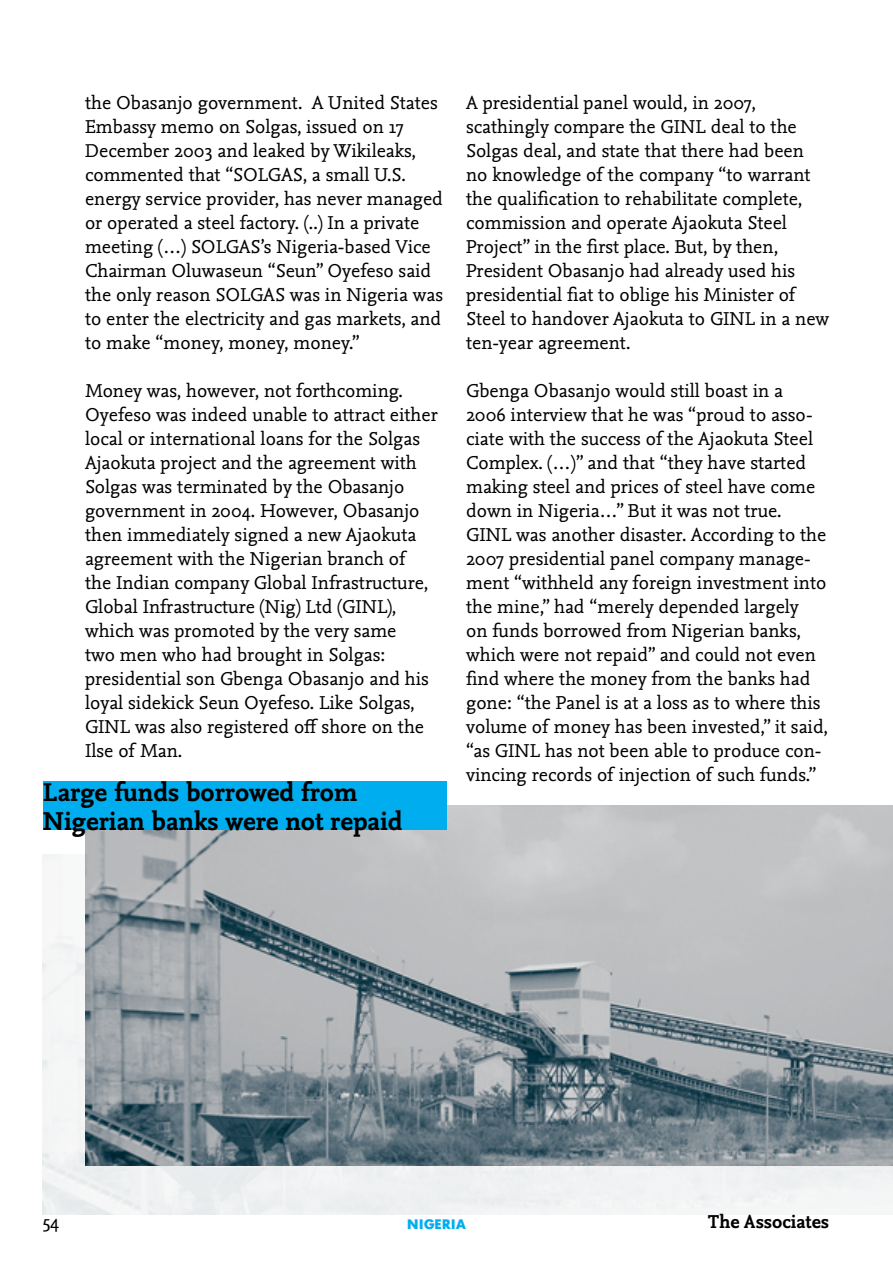
<style>
.page{position:relative;width:893px;height:1263px;background:#fff}
.page>*{position:absolute;margin:0;border:0;box-sizing:border-box;transform-origin:0 0}
.t1{font:700 27px/29.1px "Nexus Mix Pro";color:#000}
.t2{font:19.5px/24px "Nexus Mix Pro";color:#000}
.t3{font:700 19.5px "Nexus Mix Pro";color:#000}
.t4{font:700 13.65px "Our Futura";letter-spacing:.02em;color:#00aeef}
</style>
<div class="page">
<div style="left:43px;top:854px;width:850px;height:360px;background:#f1f2f3"></div>
<img style="left:85px;top:805px;width:808px;height:360px">
<div style="left:43px;top:781px;width:403px;height:49px;background:#00aeef"></div>
<p class="t2" style="left:85px;top:90px;width:360px">the Obasanjo government. A United States Embassy memo on Solgas, issued on 17<br>December 2003 and leaked by Wikileaks, commented that “SOLGAS, a small U.S. energy service provider, has never managed or operated a steel factory. (..) In a private meeting (…) SOLGAS’s Nigeria-based Vice Chairman Oluwaseun “Seun” Oyefeso said the only reason SOLGAS was in Nigeria was to enter the electricity and gas markets, and to make “money, money, money.”</p>
<p class="t2" style="left:85px;top:378px;width:354px">Money was, however, not forthcoming.<br>Oyefeso was indeed unable to attract either local or international loans for the Solgas Ajaokuta project and the agreement with Solgas was terminated by the Obasanjo government in 2004. However, Obasanjo then immediately signed a new Ajaokuta agreement with the Nigerian branch of<br>the Indian company Global Infrastructure, Global Infrastructure (Nig) Ltd (GINL), which was promoted by the very same<br>two men who had brought in Solgas: presidential son Gbenga Obasanjo and his loyal sidekick Seun Oyefeso. Like Solgas, GINL was also registered off shore on the Ilse of Man.</p>
<h1 class="t1" style="left:43px;top:776px;width:361px">Large funds borrowed from<br>Nigerian banks were not repaid</h1>
<p class="t2" style="left:466px;top:90px;width:365px">A presidential panel would, in 2007, scathingly compare the GINL deal to the Solgas deal, and state that there had been no knowledge of the company “to warrant the qualification to rehabilitate complete, commission and operate Ajaokuta Steel Project” in the first place. But, by then, President Obasanjo had already used his presidential fiat to oblige his Minister of Steel to handover Ajaokuta to GINL in a new ten-year agreement.</p>
<p class="t2" style="left:466px;top:378px;width:363px">Gbenga Obasanjo would still boast in a<br>2006 interview that he was “proud to asso&shy;ciate with the success of the Ajaokuta Steel Complex. (…)” and that “they have started making steel and prices of steel have come down in Nigeria…” But it was not true.<br>GINL was another disaster. According to the 2007 presidential panel company manage&shy;ment “withheld any foreign investment into the mine,” had “merely depended largely<br>on funds borrowed from Nigerian banks, which were not repaid” and could not even find where the money from the banks had gone: “the Panel is at a loss as to where this volume of money has been invested,” it said, “as GINL has not been able to produce con&shy;vincing records of injection of such funds.”</p>
<p class="t2" style="left:43px;top:1209px;width:18px">54</p>
<p class="t4" style="left:407px;top:1216px;width:60px">NIGERIA</p>
<p class="t3" style="left:708px;top:1207px;width:123px">The Associates</p>
</div>
